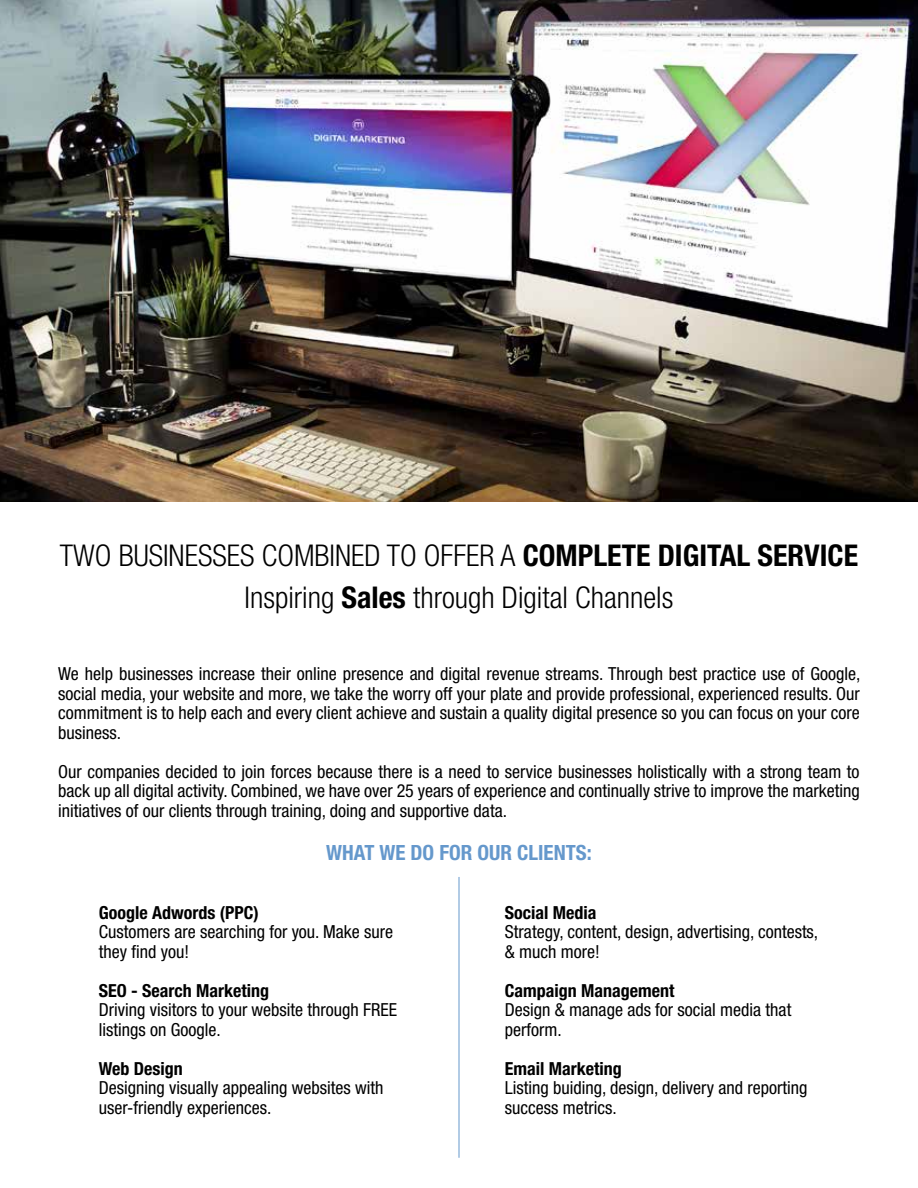
<style>
.page{position:relative;width:918px;height:1188px;background:#fff}
.page>*{position:absolute;margin:0;border:0;box-sizing:border-box;transform-origin:0 0}
.t1{font:300 condensed 30px/42.3px "Helvetica Neue LT Std";color:#000;text-align:center}
.t2{font:700 condensed 21px "Helvetica Neue LT Std";color:#6598cc}
.t3{font:condensed 18px/19.5px "Helvetica Neue LT Std";color:#000}
.t4{font:700 condensed 18px "Helvetica Neue LT Std";color:#000}
.s1{font-weight:700}
</style>
<div class="page">
<img style="left:0;top:0;width:918px;height:501px">
<hr style="left:459px;top:877px;width:1px;height:281px;background:#6598cc">
<h1 class="t1" style="left:60px;top:534px;width:800px">TWO BUSINESSES COMBINED TO OFFER A <span class="s1">COMPLETE DIGITAL SERVICE<br></span>Inspiring <span class="s1">Sales</span> through Digital Channels</h1>
<p class="t3" style="left:58px;top:664px;width:804px;text-align:justify">We help businesses increase their online presence and digital revenue streams. Through best practice use of Google, social media, your website and more, we take the worry off your plate and provide professional, experienced results. Our commitment is to help each and every client achieve and sustain a quality digital presence so you can focus on your core business.</p>
<p class="t3" style="left:58px;top:762px;width:803px;text-align:justify">Our companies decided to join forces because there is a need to service businesses holistically with a strong team to back up all digital activity. Combined, we have over 25 years of experience and continually strive to improve the marketing initiatives of our clients through training, doing and supportive data.</p>
<p class="t2" style="left:326px;top:840px;width:267px">WHAT WE DO FOR OUR CLIENTS:</p>
<p class="t4" style="left:99px;top:902px;width:161px">Google Adwords (PPC)</p>
<p class="t3" style="left:99px;top:922px;width:296px">Customers are searching for you. Make sure they find you!</p>
<p class="t4" style="left:99px;top:980px;width:172px">SEO - Search Marketing</p>
<p class="t3" style="left:99px;top:1000px;width:300px">Driving visitors to your website through FREE listings on Google.</p>
<p class="t4" style="left:99px;top:1058px;width:85px">Web Design</p>
<p class="t3" style="left:99px;top:1078px;width:286px">Designing visually appealing websites with user-friendly experiences.</p>
<p class="t4" style="left:505px;top:902px;width:93px">Social Media</p>
<p class="t3" style="left:505px;top:922px;width:315px">Strategy, content, design, advertising, contests, &amp; much more!</p>
<p class="t4" style="left:505px;top:980px;width:171px">Campaign Management</p>
<p class="t3" style="left:505px;top:1000px;width:288px">Design &amp; manage ads for social media that perform.</p>
<p class="t4" style="left:505px;top:1058px;width:118px">Email Marketing</p>
<p class="t3" style="left:505px;top:1078px;width:304px">Listing buiding, design, delivery and reporting success metrics.</p>
</div>
